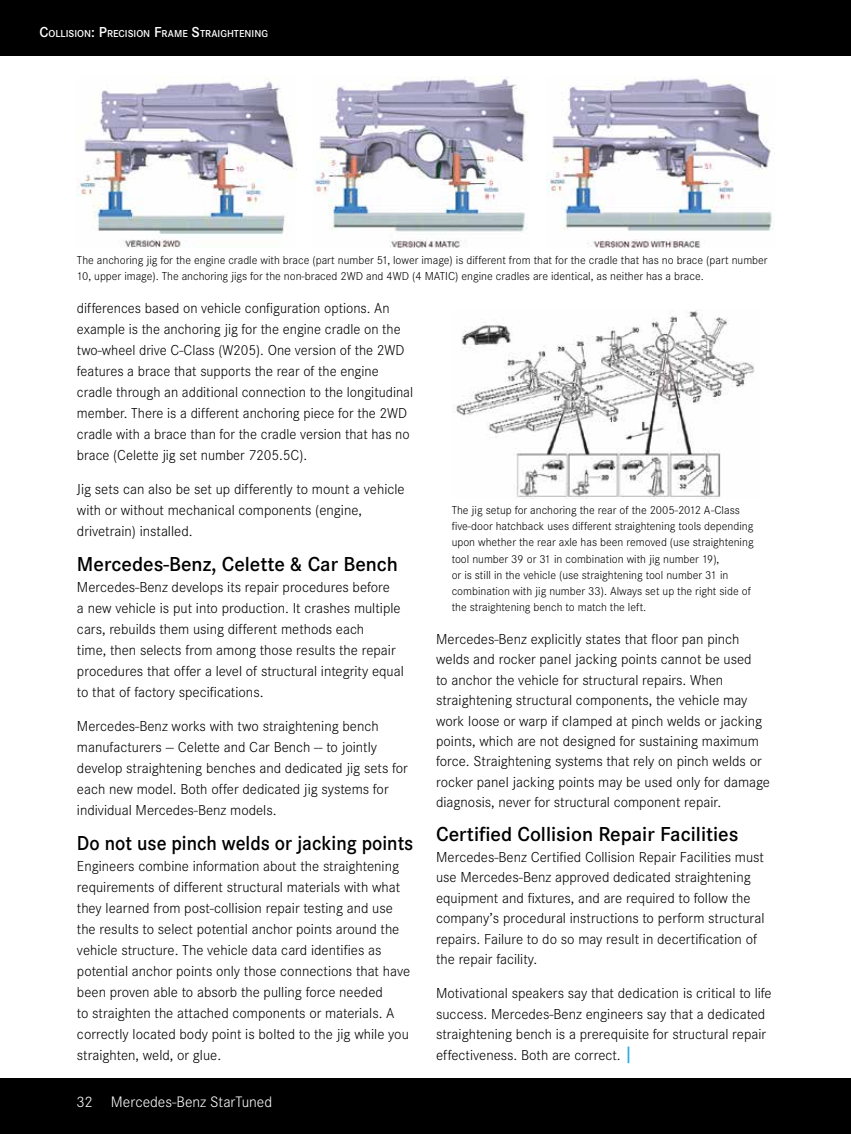
<style>
.page{position:relative;width:851px;height:1134px;background:#fff}
.page>*{position:absolute;margin:0;border:0;box-sizing:border-box;transform-origin:0 0}
.t1{font:600 21px "Corporate S";color:#000}
.t2{font:600 21px "Corporate S";color:#000;scale:.94 1}
.t3{font:300 15.75px "Corporate S";color:#fff}
.t4{font:300 15px/21px "Corporate S";color:#000}
.t5{font:300 12px/16.2px "Corporate S";color:#000}
.t6{font:600 10.5px "Corporate S";color:#fff}
.s1{font-size:15px}
.s2{font-weight:600;font-size:16.5px;color:#27aae1}
</style>
<div class="page">
<div style="left:0;top:1079px;width:850px;height:55px;background:#000"></div>
<div style="left:0;top:0;width:850px;height:55px;background:#000"></div>
<img style="left:452px;top:310px;width:303px;height:188px">
<img style="left:77px;top:78px;width:219px;height:170px">
<img style="left:313px;top:77px;width:214px;height:171px">
<img style="left:547px;top:78px;width:226px;height:170px">
<p class="t6" style="left:39px;top:27px;width:229px"><span class="s1">C</span>OLLISION<span class="s1">: P</span>RECISION <span class="s1">F</span>RAME <span class="s1">S</span>TRAIGHTENING</p>
<p class="t5" style="left:77px;top:252px;width:692px">The anchoring jig for the engine cradle with brace (part number 51, lower image) is different from that for the cradle that has no brace (part number<br>10, upper image). The anchoring jigs for the non-braced 2WD and 4WD (4 MATIC) engine cradles are identical, as neither has a brace.</p>
<p class="t4" style="left:77px;top:298px;width:337px">differences based on vehicle configuration options. An example is the anchoring jig for the engine cradle on the two-wheel drive C-Class (W205). One version of the 2WD features a brace that supports the rear of the engine cradle through an additional connection to the longitudinal member. There is a different anchoring piece for the 2WD cradle with a brace than for the cradle version that has no brace (Celette jig set number 7205.5C).</p>
<p class="t4" style="left:77px;top:479px;width:329px">Jig sets can also be set up differently to mount a vehicle with or without mechanical components (engine, drivetrain) installed.</p>
<h1 class="t1" style="left:77px;top:552px;width:322px">Mercedes-Benz, Celette &amp; Car Bench</h1>
<p class="t4" style="left:77px;top:577px;width:328px">Mercedes-Benz develops its repair procedures before<br>a new vehicle is put into production. It crashes multiple cars, rebuilds them using different methods each<br>time, then selects from among those results the repair procedures that offer a level of structural integrity equal to that of factory specifications.</p>
<p class="t4" style="left:77px;top:716px;width:332px">Mercedes-Benz works with two straightening bench manufacturers -- Celette and Car Bench -- to jointly develop straightening benches and dedicated jig sets for each new model. Both offer dedicated jig systems for individual Mercedes-Benz models.</p>
<h1 class="t2" style="left:77px;top:831px;width:359px">Do not use pinch welds or jacking points</h1>
<p class="t4" style="left:77px;top:856px;width:334px">Engineers combine information about the straightening requirements of different structural materials with what they learned from post-collision repair testing and use the results to select potential anchor points around the vehicle structure. The vehicle data card identifies as potential anchor points only those connections that have been proven able to absorb the pulling force needed<br>to straighten the attached components or materials. A correctly located body point is bolted to the jig while you straighten, weld, or glue.</p>
<p class="t3" style="left:76px;top:1093px;width:197px">32 Mercedes-Benz StarTuned</p>
<p class="t5" style="left:451px;top:502px;width:303px">The jig setup for anchoring the rear of the 2005-2012 A-Class five-door hatchback uses different straightening tools depending upon whether the rear axle has been removed (use straightening tool number 39 or 31 in combination with jig number 19),<br>or is still in the vehicle (use straightening tool number 31 in combination with jig number 33). Always set up the right side of the straightening bench to match the left.</p>
<p class="t4" style="left:436px;top:629px;width:335px;line-height:20.4px">Mercedes-Benz explicitly states that floor pan pinch welds and rocker panel jacking points cannot be used<br>to anchor the vehicle for structural repairs. When straightening structural components, the vehicle may work loose or warp if clamped at pinch welds or jacking points, which are not designed for sustaining maximum force. Straightening systems that rely on pinch welds or rocker panel jacking points may be used only for damage diagnosis, never for structural component repair.</p>
<h1 class="t1" style="left:436px;top:823px;width:304px">Certified Collision Repair Facilities</h1>
<p class="t4" style="left:436px;top:847px;width:330px;line-height:20.4px">Mercedes-Benz Certified Collision Repair Facilities must use Mercedes-Benz approved dedicated straightening equipment and fixtures, and are required to follow the company’s procedural instructions to perform structural repairs. Failure to do so may result in decertification of the repair facility.</p>
<p class="t4" style="left:436px;top:983px;width:337px;line-height:20.4px">Motivational speakers say that dedication is critical to life success. Mercedes-Benz engineers say that a dedicated straightening bench is a prerequisite for structural repair effectiveness. Both are correct. <span class="s2">|</span></p>
</div>
